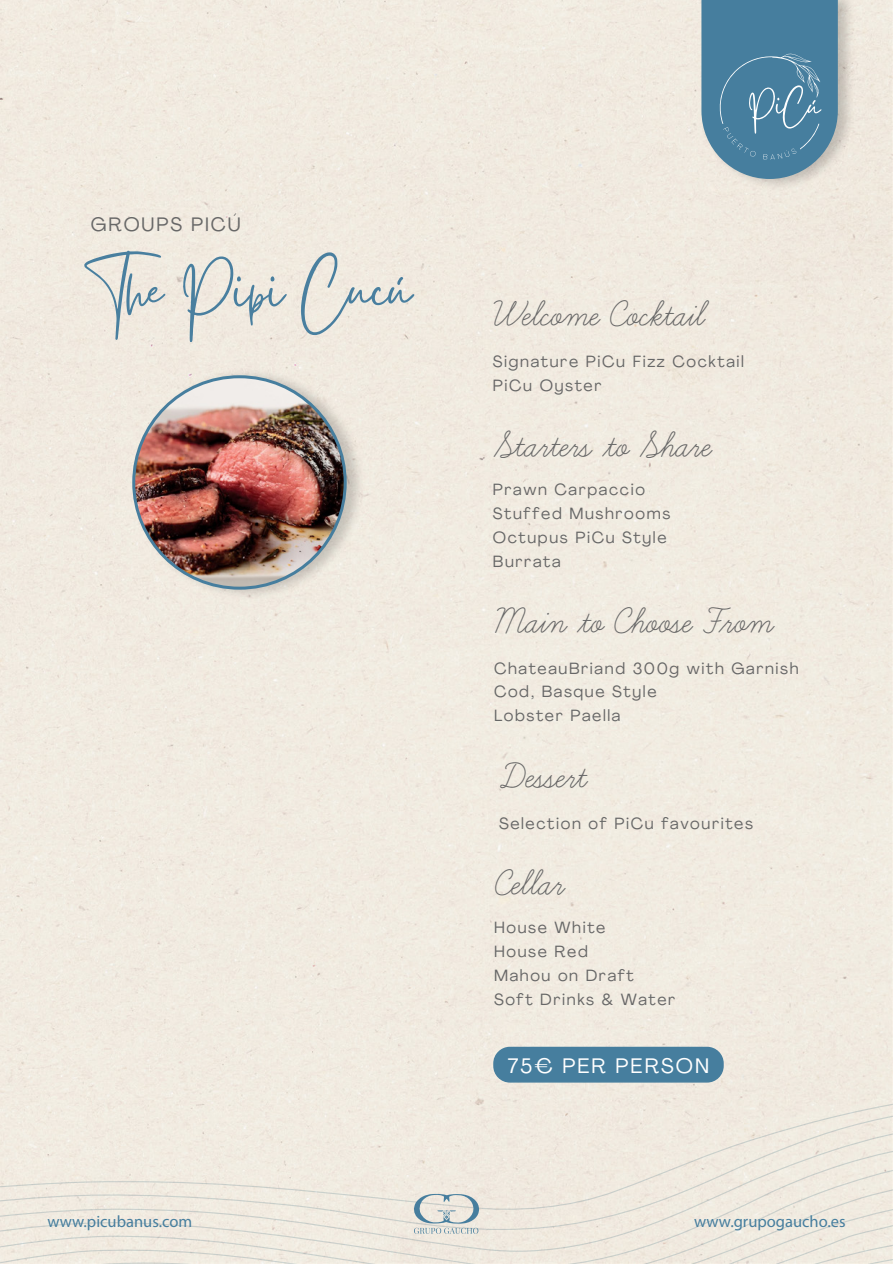
<style>
.page{position:relative;width:893px;height:1264px;background:#fff}
.page>*{position:absolute;margin:0;border:0;box-sizing:border-box;transform-origin:0 0}
.t1{font:44.1px "Learning Curve Pro";color:#676767}
.t2{font:20.7px "Agrandir";letter-spacing:.1em;color:#fff}
.t3{font:19.2px "Agrandir";letter-spacing:.1em;color:#676767}
.t4{font:16.5px "Myriad Pro";color:#467e9e}
.t5{font:16.05px/23.9px "Agrandir";letter-spacing:.1em;color:#676767}
</style>
<div class="page">
<div style="left:0;top:0;width:892px;height:1087px;background:#f1ebe0"></div>
<div style="left:0;top:1087px;width:892px;height:11px;background:#f1ebe0"></div>
<div style="left:0;top:1098px;width:892px;height:13px;background:#f1ebe0"></div>
<div style="left:0;top:1111px;width:892px;height:13px;background:#f1ebe0"></div>
<div style="left:0;top:1124px;width:892px;height:19px;background:#f1ebe0"></div>
<div style="left:0;top:1143px;width:892px;height:20px;background:#f1ebe0"></div>
<div style="left:0;top:1163px;width:892px;height:27px;background:#f1ebe0"></div>
<hr style="left:0;top:1190px;width:892px;height:3px;background:#f1eae0">
<img style="left:696px;top:0;width:163px;height:195px">
<svg style="left:701px;top:0;width:136px;height:179px;background:#598aa5"></svg>
<div style="left:494px;top:1047px;width:229px;height:34px;background:#467e9e;border-radius:16px"></div>
<div style="left:493px;top:1046px;width:230px;height:36px;border:2px solid #467e9e;border-radius:16px"></div>
<svg style="left:0;top:1193px;width:892px;height:70px;background:#ece7dd"></svg>
<svg style="left:84px;top:251px;width:81px;height:89px;background:#dadbd6"></svg>
<svg style="left:183px;top:256px;width:104px;height:86px;background:#dbdcd7"></svg>
<svg style="left:301px;top:252px;width:113px;height:83px;background:#dfded8"></svg>
<img style="left:126px;top:363px;width:243px;height:241px">
<img style="left:134px;top:377px;width:211px;height:211px;border-radius:106px">
<p class="t3" style="left:91px;top:212px;width:151px">GROUPS PICÚ</p>
<h1 class="t1" style="left:493px;top:294px;width:211px">Welcome Cocktail</h1>
<p class="t5" style="left:493px;top:349px;width:253px">Signature PiCu Fizz Cocktail<br>PiCu Oyster</p>
<h1 class="t1" style="left:493px;top:425px;width:218px">Starters to Share</h1>
<p class="t5" style="left:493px;top:477px;width:179px">Prawn Carpaccio<br>Stuffed Mushrooms<br>Octupus PiCu Style<br>Burrata</p>
<h1 class="t1" style="left:494px;top:601px;width:279px">Main to Choose From</h1>
<p class="t5" style="left:494px;top:655px;width:306px">ChateauBriand 300g with Garnish<br>Cod, Basque Style<br>Lobster Paella</p>
<h1 class="t1" style="left:499px;top:756px;width:91px">Dessert</h1>
<p class="t5" style="left:499px;top:810px;width:255px">Selection of PiCu favourites</p>
<h1 class="t1" style="left:494px;top:863px;width:73px">Cellar</h1>
<p class="t5" style="left:494px;top:915px;width:183px">House White<br>House Red<br>Mahou on Draft<br>Soft Drinks &amp; Water</p>
<p class="t2" style="left:508px;top:1052px;width:203px">75€ PER PERSON</p>
<p class="t4" style="left:47px;top:1211px;width:146px">www.picubanus.com</p>
<p class="t4" style="left:694px;top:1211px;width:153px">www.grupogaucho.es</p>
</div>
